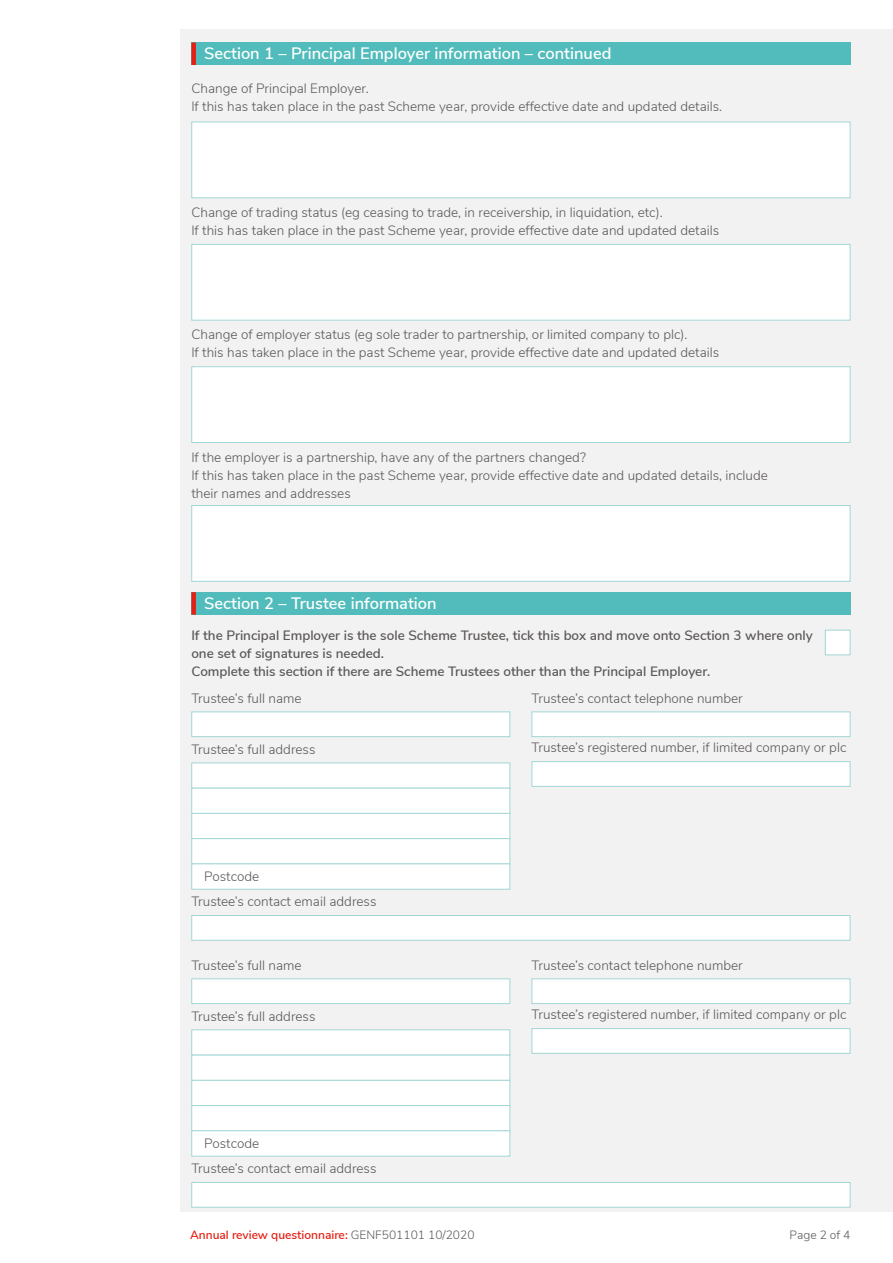
<style>
.page{position:relative;width:893px;height:1263px;background:#fff}
.page>*{position:absolute;margin:0;border:0;box-sizing:border-box;transform-origin:0 0}
.t1{font:600 16.5px "Nunito Sans";color:#fff}
.t2{font:300 13.5px/18px "Nunito Sans";color:#5b5857}
.t3{font:600 13.5px/18px "Nunito Sans";color:#5b5857}
.t4{font:600 12px "Nunito Sans";color:#e41f13}
.t5{font:300 12px "Nunito Sans";color:#5b5857}
.s1{font-weight:300;color:#5b5857}
</style>
<div class="page">
<div style="left:181px;top:30px;width:712px;height:1182px;background:#f2f2f2"></div>
<div style="left:191px;top:122px;width:659px;height:76px;background:#fff;border:1px solid #a3d6d6"></div>
<div style="left:191px;top:244px;width:659px;height:76px;background:#fff;border:1px solid #a3d6d6"></div>
<div style="left:191px;top:366px;width:659px;height:77px;background:#fff;border:1px solid #a3d6d6"></div>
<div style="left:191px;top:505px;width:659px;height:77px;background:#fff;border:1px solid #a3d6d6"></div>
<div style="left:191px;top:43px;width:659px;height:22px;background:#51bcbb"></div>
<div style="left:191px;top:43px;width:5px;height:22px;background:#e41f13"></div>
<div style="left:191px;top:592px;width:659px;height:23px;background:#51bcbb"></div>
<div style="left:191px;top:592px;width:5px;height:23px;background:#e41f13"></div>
<div style="left:825px;top:630px;width:25px;height:25px;background:#fff;border:1px solid #a3d6d6"></div>
<div style="left:531px;top:711px;width:319px;height:26px;background:#fff;border:1px solid #a3d6d6"></div>
<div style="left:191px;top:711px;width:319px;height:26px;background:#fff;border:1px solid #a3d6d6"></div>
<div style="left:191px;top:915px;width:659px;height:26px;background:#fff;border:1px solid #a3d6d6"></div>
<div style="left:531px;top:761px;width:319px;height:26px;background:#fff;border:1px solid #a3d6d6"></div>
<div style="left:191px;top:762px;width:319px;height:27px;background:#fff;border:1px solid #a3d6d6"></div>
<div style="left:191px;top:788px;width:319px;height:26px;background:#fff;border:1px solid #a3d6d6"></div>
<div style="left:191px;top:813px;width:319px;height:26px;background:#fff;border:1px solid #a3d6d6"></div>
<div style="left:191px;top:838px;width:319px;height:26px;background:#fff;border:1px solid #a3d6d6"></div>
<div style="left:191px;top:863px;width:319px;height:26px;background:#fff;border:1px solid #a3d6d6"></div>
<div style="left:531px;top:978px;width:319px;height:26px;background:#fff;border:1px solid #a3d6d6"></div>
<div style="left:191px;top:978px;width:319px;height:26px;background:#fff;border:1px solid #a3d6d6"></div>
<div style="left:191px;top:1182px;width:659px;height:25px;background:#fff;border:1px solid #a3d6d6"></div>
<div style="left:531px;top:1028px;width:319px;height:26px;background:#fff;border:1px solid #a3d6d6"></div>
<div style="left:191px;top:1029px;width:319px;height:26px;background:#fff;border:1px solid #a3d6d6"></div>
<div style="left:191px;top:1055px;width:319px;height:26px;background:#fff;border:1px solid #a3d6d6"></div>
<div style="left:191px;top:1080px;width:319px;height:26px;background:#fff;border:1px solid #a3d6d6"></div>
<div style="left:191px;top:1105px;width:319px;height:26px;background:#fff;border:1px solid #a3d6d6"></div>
<div style="left:191px;top:1130px;width:319px;height:26px;background:#fff;border:1px solid #a3d6d6"></div>
<p class="t1" style="left:204px;top:41px;width:409px">Section 1 – Principal Employer information – continued</p>
<p class="t2" style="left:191px;top:79px;width:532px">Change of Principal Employer.<br>If this has taken place in the past Scheme year, provide effective date and updated details.</p>
<p class="t2" style="left:191px;top:202px;width:529px">Change of trading status (eg ceasing to trade, in receivership, in liquidation, etc).<br>If this has taken place in the past Scheme year, provide effective date and updated details</p>
<p class="t2" style="left:191px;top:325px;width:529px">Change of employer status (eg sole trader to partnership, or limited company to plc).<br>If this has taken place in the past Scheme year, provide effective date and updated details</p>
<p class="t2" style="left:191px;top:447px;width:578px">If the employer is a partnership, have any of the partners changed?<br>If this has taken place in the past Scheme year, provide effective date and updated details, include their names and addresses</p>
<p class="t1" style="left:204px;top:591px;width:234px">Section 2 – Trustee information</p>
<p class="t3" style="left:191px;top:625px;width:623px">If the Principal Employer is the sole Scheme Trustee, tick this box and move onto Section 3 where only one set of signatures is needed.<br>Complete this section if there are Scheme Trustees other than the Principal Employer.</p>
<p class="t2" style="left:191px;top:688px;width:112px">Trustee’s full name</p>
<p class="t2" style="left:531px;top:688px;width:213px">Trustee’s contact telephone number</p>
<p class="t2" style="left:191px;top:739px;width:126px">Trustee’s full address</p>
<p class="t2" style="left:531px;top:738px;width:316px">Trustee’s registered number, if limited company or plc</p>
<p class="t2" style="left:204px;top:866px;width:57px">Postcode</p>
<p class="t2" style="left:191px;top:892px;width:187px">Trustee’s contact email address</p>
<p class="t2" style="left:191px;top:955px;width:112px">Trustee’s full name</p>
<p class="t2" style="left:531px;top:955px;width:213px">Trustee’s contact telephone number</p>
<p class="t2" style="left:191px;top:1006px;width:126px">Trustee’s full address</p>
<p class="t2" style="left:531px;top:1005px;width:316px">Trustee’s registered number, if limited company or plc</p>
<p class="t2" style="left:204px;top:1133px;width:57px">Postcode</p>
<p class="t2" style="left:191px;top:1159px;width:187px">Trustee’s contact email address</p>
<p class="t4" style="left:190px;top:1226px;width:286px">Annual review questionnaire: <span class="s1">GENF501101 10/2020</span></p>
<p class="t5" style="left:790px;top:1226px;width:62px">Page 2 of 4</p>
</div>
